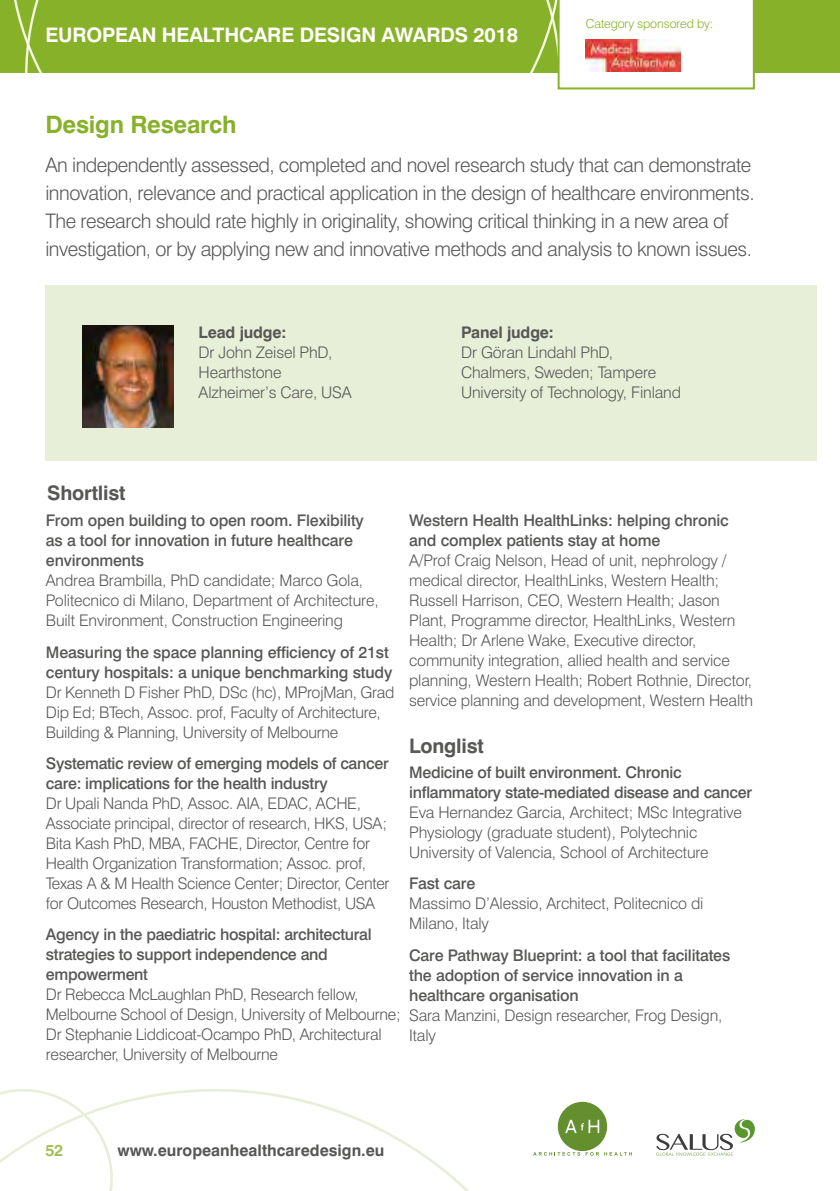
<style>
.page{position:relative;width:840px;height:1191px;background:#fff}
.page>*{position:absolute;margin:0;border:0;box-sizing:border-box;transform-origin:0 0}
.t1{font:700 24px "Swiss 721 BT";letter-spacing:-.01em;color:#88b12a}
.t2{font:300 20px/28px "Swiss 721 BT";letter-spacing:-.025em;color:#575756}
.t3{font:700 20px "Swiss 721 BT";letter-spacing:-.01em;color:#fff}
.t4{font:700 20px "Swiss 721 BT";letter-spacing:-.01em;color:#575756}
.t5{font:300 16px/20px "Swiss 721 BT";letter-spacing:-.01em;color:#575756}
.t6{font:500 16px/20px "Swiss 721 BT";letter-spacing:-.01em;color:#575756}
.t7{font:700 16px "Swiss 721 BT";color:#575756}
.t8{font:700 16px "Swiss 721 BT";color:#a2bf55}
.t9{font:300 12.4px "Swiss 721 BT";letter-spacing:-.01em;color:#88b12a}
</style>
<div class="page">
<hr style="left:839px;top:0;width:1px;height:73px;background:#88b12a">
<div style="left:0;top:0;width:839px;height:73px;background:#88b12a"></div>
<svg style="left:123px;top:1089px;width:503px;height:102px"></svg>
<svg style="left:0;top:1089px;width:123px;height:102px"></svg>
<svg style="left:656px;top:1119px;width:98px;height:36px"></svg>
<svg style="left:533px;top:1101px;width:98px;height:54px"></svg>
<svg style="left:14px;top:0;width:543px;height:73px"></svg>
<div style="left:45px;top:286px;width:771px;height:175px;background:#e8efd8"></div>
<img style="left:82px;top:325px;width:91px;height:102px">
<div style="left:557px;top:0;width:197px;height:89px;background:#fff"></div>
<img style="left:585px;top:40px;width:95px;height:32px">
<p class="t3" style="left:45px;top:22px;width:474px">EUROPEAN HEALTHCARE DESIGN AWARDS 2018</p>
<p class="t9" style="left:585px;top:16px;width:129px">Category sponsored by:</p>
<h1 class="t1" style="left:45px;top:109px;width:193px">Design Research</h1>
<p class="t2" style="left:45px;top:151px;width:710px">An independently assessed, completed and novel research study that can demonstrate innovation, relevance and practical application in the design of healthcare environments.<br>The research should rate highly in originality, showing critical thinking in a new area of investigation, or by applying new and innovative methods and analysis to known issues.</p>
<p class="t7" style="left:198px;top:322px;width:89px">Lead judge:</p>
<p class="t5" style="left:198px;top:342px;width:154px">Dr John Zeisel PhD,<br>Hearthstone<br>Alzheimer’s Care, USA</p>
<p class="t7" style="left:461px;top:322px;width:94px">Panel judge:</p>
<p class="t5" style="left:461px;top:342px;width:221px">Dr Göran Lindahl PhD,<br>Chalmers, Sweden; Tampere<br>University of Technology, Finland</p>
<p class="t4" style="left:47px;top:480px;width:80px">Shortlist</p>
<p class="t6" style="left:46px;top:510px;width:319px">From open building to open room. Flexibility as a tool for innovation in future healthcare environments</p>
<p class="t5" style="left:46px;top:570px;width:334px">Andrea Brambilla, PhD candidate; Marco Gola,<br>Politecnico di Milano, Department of Architecture,<br>Built Environment, Construction Engineering</p>
<p class="t6" style="left:46px;top:642px;width:348px">Measuring the space planning efficiency of 21st century hospitals: a unique benchmarking study</p>
<p class="t5" style="left:46px;top:682px;width:350px">Dr Kenneth D Fisher PhD, DSc (hc), MProjMan, Grad<br>Dip Ed; BTech, Assoc. prof, Faculty of Architecture,<br>Building &amp; Planning, University of Melbourne</p>
<p class="t6" style="left:46px;top:753px;width:344px">Systematic review of emerging models of cancer care: implications for the health industry</p>
<p class="t5" style="left:46px;top:793px;width:345px">Dr Upali Nanda PhD, Assoc. AIA, EDAC, ACHE, Associate principal, director of research, HKS, USA; Bita Kash PhD, MBA, FACHE, Director, Centre for Health Organization Transformation; Assoc. prof, Texas A &amp; M Health Science Center; Director, Center for Outcomes Research, Houston Methodist, USA</p>
<p class="t6" style="left:46px;top:924px;width:327px">Agency in the paediatric hospital: architectural strategies to support independence and empowerment</p>
<p class="t5" style="left:46px;top:984px;width:356px">Dr Rebecca McLaughlan PhD, Research fellow, Melbourne School of Design, University of Melbourne; Dr Stephanie Liddicoat-Ocampo PhD, Architectural researcher, University of Melbourne</p>
<p class="t6" style="left:409px;top:510px;width:321px">Western Health HealthLinks: helping chronic and complex patients stay at home</p>
<p class="t5" style="left:409px;top:550px;width:345px">A/Prof Craig Nelson, Head of unit, nephrology / medical director, HealthLinks, Western Health; Russell Harrison, CEO, Western Health; Jason Plant, Programme director, HealthLinks, Western Health; Dr Arlene Wake, Executive director, community integration, allied health and service planning, Western Health; Robert Rothnie, Director, service planning and development, Western Health</p>
<p class="t4" style="left:409px;top:733px;width:76px">Longlist</p>
<p class="t6" style="left:409px;top:762px;width:344px">Medicine of built environment. Chronic inflammatory state-mediated disease and cancer</p>
<p class="t5" style="left:409px;top:802px;width:334px">Eva Hernandez Garcia, Architect; MSc Integrative<br>Physiology (graduate student), Polytechnic<br>University of Valencia, School of Architecture</p>
<p class="t6" style="left:409px;top:873px;width:68px">Fast care</p>
<p class="t5" style="left:409px;top:893px;width:296px">Massimo D’Alessio, Architect, Politecnico di<br>Milano, Italy</p>
<p class="t6" style="left:409px;top:944px;width:322px">Care Pathway Blueprint: a tool that facilitates the adoption of service innovation in a healthcare organisation</p>
<p class="t5" style="left:409px;top:1004px;width:314px">Sara Manzini, Design researcher, Frog Design,<br>Italy</p>
<p class="t8" style="left:45px;top:1140px;width:19px">52</p>
<p class="t7" style="left:117px;top:1140px;width:268px">www.europeanhealthcaredesign.eu</p>
</div>
